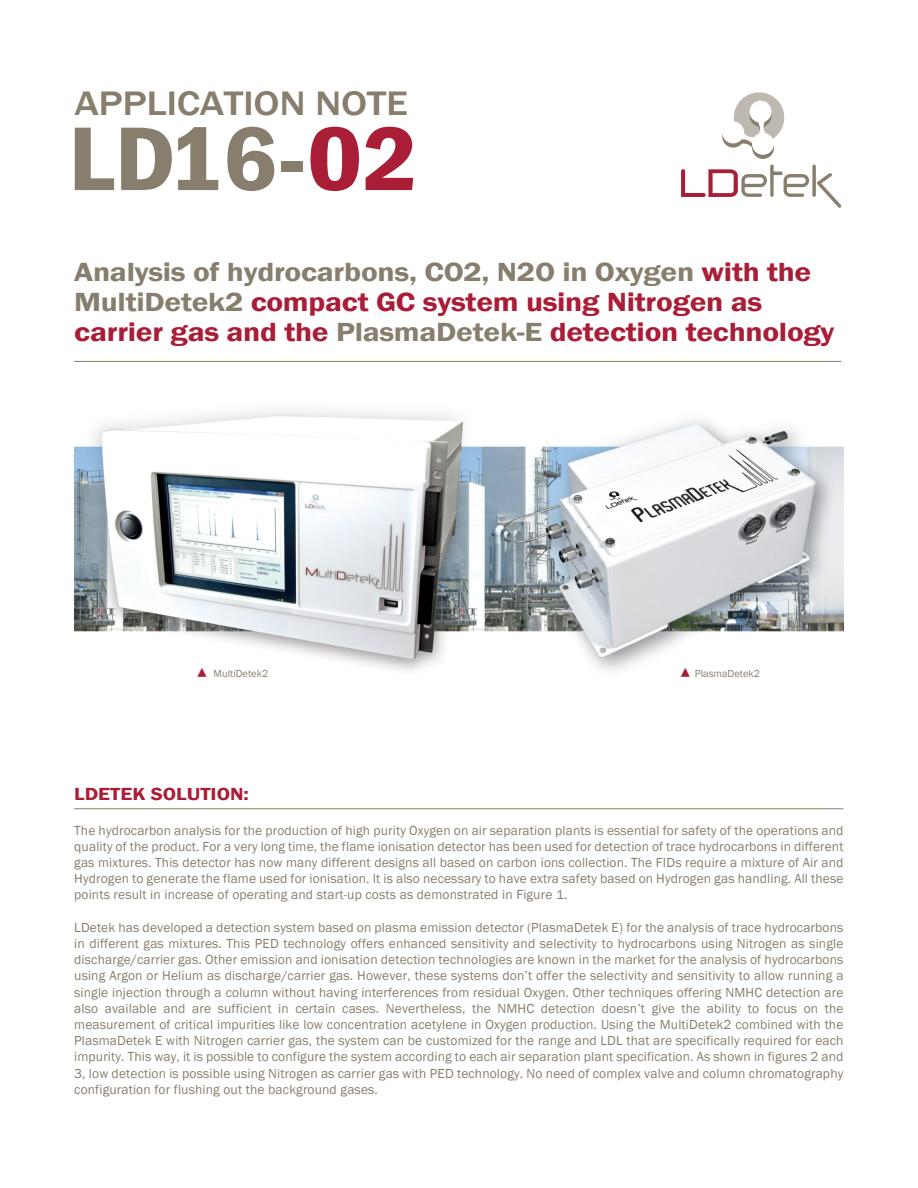
<style>
.page{position:relative;width:918px;height:1188px;background:#fff}
.page>*{position:absolute;margin:0;border:0;box-sizing:border-box;transform-origin:0 0}
.t1{font:600 condensed 93.6px "Franklin Gothic";letter-spacing:-.005em;color:#887e6e;scale:1.16 1}
.t2{font:500 34.95px "Franklin Gothic";letter-spacing:-.01em;color:#887e6e;scale:1.16 1}
.t3{font:600 27px/30px "Franklin Gothic";letter-spacing:-.01em;color:#aa1d36;scale:1.16 1}
.t4{font:600 18px "Franklin Gothic";color:#aa1d36;scale:1.16 1}
.t5{font:13.5px/16.2px "Franklin Gothic";letter-spacing:.01em;color:#887e6e;text-align:justify}
.t6{font:12.9px "Arial";color:#aa1d36}
.t7{font:10.5px "Franklin Gothic";color:#887e6e}
.s1{color:#aa1d36}
.s2{color:#887e6e}
</style>
<div class="page">
<img style="left:75px;top:410px;width:768px;height:261px">
<svg style="left:812px;top:165px;width:4px;height:32px"></svg>
<svg style="left:817px;top:173px;width:24px;height:35px"></svg>
<svg style="left:681px;top:92px;width:129px;height:105px"></svg>
<hr style="left:74px;top:809px;width:769px;height:1px;background:#887e6e">
<hr style="left:74px;top:361px;width:767px;height:1px;background:#887e6e">
<h2 class="t2" style="left:75px;top:82px;width:289px">APPLICATION NOTE</h2>
<h1 class="t1" style="left:68px;top:96px;width:303px">LD16-<span class="s1">02</span></h1>
<h3 class="t3" style="left:74px;top:258px;width:657px"><span class="s2">Analysis of hydrocarbons, CO2, N2O in Oxygen</span> with the<br><span class="s2">MultiDetek2</span> compact GC system using Nitrogen as carrier gas and the <span class="s2">PlasmaDetek-E</span> detection technology</h3>
<p class="t6" style="left:208px;top:681px;width:14px;rotate:-180deg">▼</p>
<p class="t7" style="left:695px;top:667px;width:67px">PlasmaDetek2</p>
<p class="t6" style="left:692px;top:681px;width:14px;rotate:-180deg">▼</p>
<p class="t7" style="left:214px;top:667px;width:56px">MultiDetek2</p>
<h3 class="t4" style="left:74px;top:783px;width:152px">LDETEK SOLUTION:</h3>
<p class="t5" style="left:74px;top:822px;width:771px">The hydrocarbon analysis for the production of high purity Oxygen on air separation plants is essential for safety of the operations and quality of the product. For a very long time, the flame ionisation detector has been used for detection of trace hydrocarbons in different gas mixtures. This detector has now many different designs all based on carbon ions collection. The FIDs require a mixture of Air and Hydrogen to generate the flame used for ionisation. It is also necessary to have extra safety based on Hydrogen gas handling. All these points result in increase of operating and start-up costs as demonstrated in Figure 1.</p>
<p class="t5" style="left:74px;top:920px;width:771px">LDetek has developed a detection system based on plasma emission detector (PlasmaDetek E) for the analysis of trace hydrocarbons in different gas mixtures. This PED technology offers enhanced sensitivity and selectivity to hydrocarbons using Nitrogen as single discharge/carrier gas. Other emission and ionisation detection technologies are known in the market for the analysis of hydrocarbons using Argon or Helium as discharge/carrier gas. However, these systems don’t offer the selectivity and sensitivity to allow running a single injection through a column without having interferences from residual Oxygen. Other techniques offering NMHC detection are also available and are sufficient in certain cases. Nevertheless, the NMHC detection doesn’t give the ability to focus on the measurement of critical impurities like low concentration acetylene in Oxygen production. Using the MultiDetek2 combined with the PlasmaDetek E with Nitrogen carrier gas, the system can be customized for the range and LDL that are specifically required for each impurity. This way, it is possible to configure the system according to each air separation plant specification. As shown in figures 2 and 3, low detection is possible using Nitrogen as carrier gas with PED technology. No need of complex valve and column chromatography configuration for flushing out the background gases.</p>
</div>
